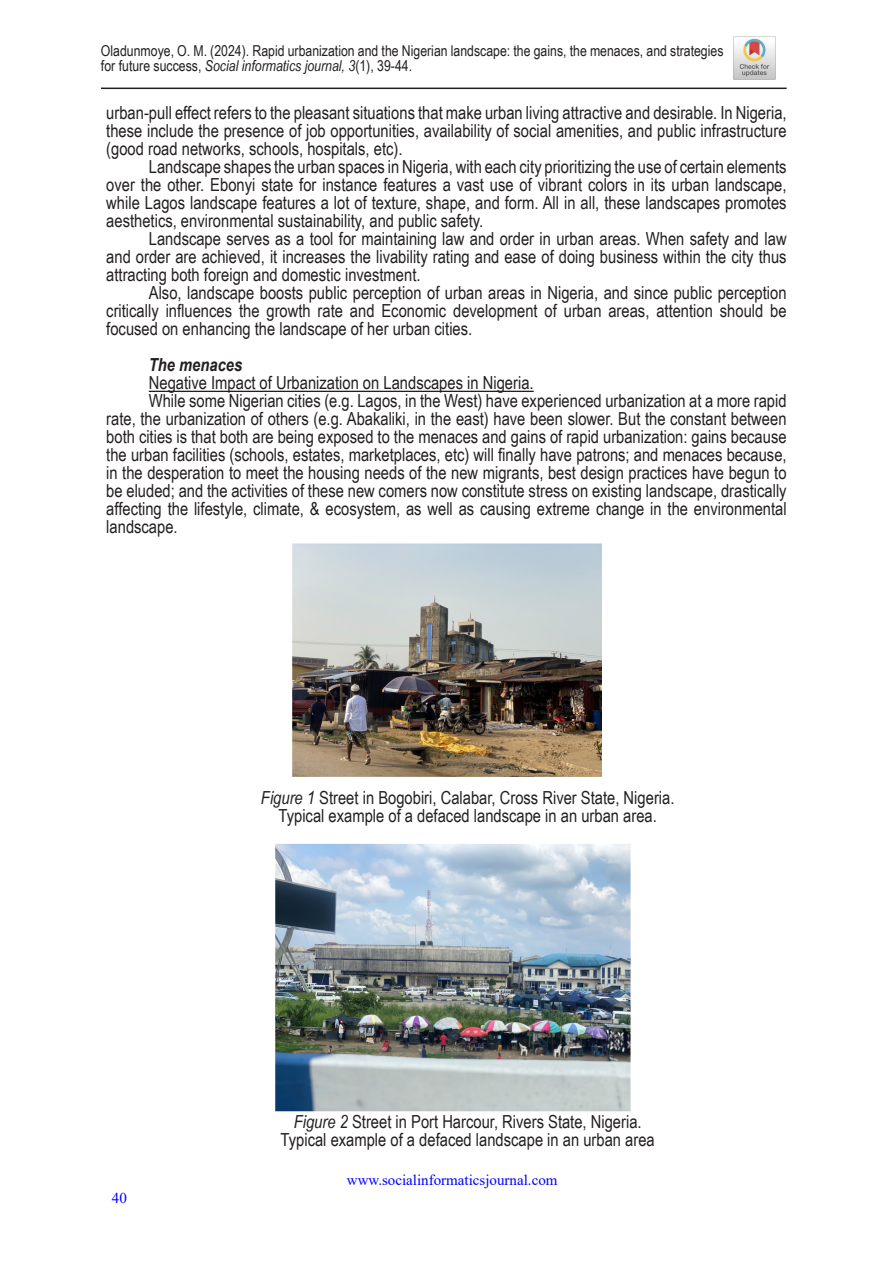
<style>
.page{position:relative;width:893px;height:1263px;background:#fff}
.page>*{position:absolute;margin:0;border:0;box-sizing:border-box;transform-origin:0 0}
.TEXT_NOVI{font:18px/18px "Arial Narrow";color:#231f20;text-align:justify}
.TEXT_NOVI-2{font:italic 700 18px "Arial Narrow";color:#231f20}
.t1{font:15px/15px "Arial Narrow";color:#231f20}
.t2{font:15px "Times New Roman";color:#00f}
.s1{font-style:italic}
</style>
<div class="page">
<hr style="left:101px;top:88px;width:686px;height:1px;background:#231f20">
<img style="left:733px;top:37px;width:42px;height:43px">
<hr style="left:149px;top:391px;width:385px;height:1px;background:#231f20">
<img style="left:292px;top:543px;width:309px;height:234px">
<img style="left:275px;top:843px;width:356px;height:268px">
<p class="t1" style="left:101px;top:43px;width:624px">Oladunmoye, O. M. (2024). Rapid urbanization and the Nigerian landscape: the gains, the menaces, and strategies for future success, <span class="s1">Social informatics journal, 3</span>(1), 39-44.</p>
<p class="TEXT_NOVI" style="left:106px;top:103px;width:682px">urban-pull effect refers to the pleasant situations that make urban living attractive and desirable. In Nigeria, these include the presence of job opportunities, availability of social amenities, and public infrastructure (good road networks, schools, hospitals, etc).</p>
<p class="TEXT_NOVI" style="left:106px;top:157px;width:682px;text-indent:43px">Landscape shapes the urban spaces in Nigeria, with each city prioritizing the use of certain elements over the other. Ebonyi state for instance features a vast use of vibrant colors in its urban landscape, while Lagos landscape features a lot of texture, shape, and form. All in all, these landscapes promotes aesthetics, environmental sustainability, and public safety.</p>
<p class="TEXT_NOVI" style="left:106px;top:229px;width:682px;text-indent:43px">Landscape serves as a tool for maintaining law and order in urban areas. When safety and law and order are achieved, it increases the livability rating and ease of doing business within the city thus attracting both foreign and domestic investment.</p>
<p class="TEXT_NOVI" style="left:106px;top:283px;width:682px;text-indent:43px">Also, landscape boosts public perception of urban areas in Nigeria, and since public perception critically influences the growth rate and Economic development of urban areas, attention should be focused on enhancing the landscape of her urban cities.</p>
<p class="TEXT_NOVI-2" style="left:149px;top:351px;width:95px">The menaces</p>
<p class="TEXT_NOVI" style="left:149px;top:373px;width:386px">Negative Impact of Urbanization on Landscapes in Nigeria.</p>
<p class="TEXT_NOVI" style="left:106px;top:391px;width:682px;text-indent:43px">While some Nigerian cities (e.g. Lagos, in the West) have experienced urbanization at a more rapid rate, the urbanization of others (e.g. Abakaliki, in the east) have been slower. But the constant between both cities is that both are being exposed to the menaces and gains of rapid urbanization: gains because the urban facilities (schools, estates, marketplaces, etc) will finally have patrons; and menaces because, in the desperation to meet the housing needs of the new migrants, best design practices have begun to be eluded; and the activities of these new comers now constitute stress on existing landscape, drastically affecting the lifestyle, climate, &amp; ecosystem, as well as causing extreme change in the environmental landscape.</p>
<p class="TEXT_NOVI" style="left:261px;top:787px;width:415px"><span class="s1">Figure 1</span> Street in Bogobiri, Calabar, Cross River State, Nigeria.</p>
<p class="TEXT_NOVI" style="left:279px;top:805px;width:380px">Typical example of a defaced landscape in an urban area.</p>
<p class="TEXT_NOVI" style="left:294px;top:1111px;width:349px"><span class="s1">Figure 2</span> Street in Port Harcour, Rivers State, Nigeria.</p>
<p class="TEXT_NOVI" style="left:281px;top:1129px;width:376px">Typical example of a defaced landscape in an urban area</p>
<p class="t2" style="left:112px;top:1187px;width:16px">40</p>
<p class="t2" style="left:347px;top:1169px;width:212px">www.socialinformaticsjournal.com</p>
</div>
